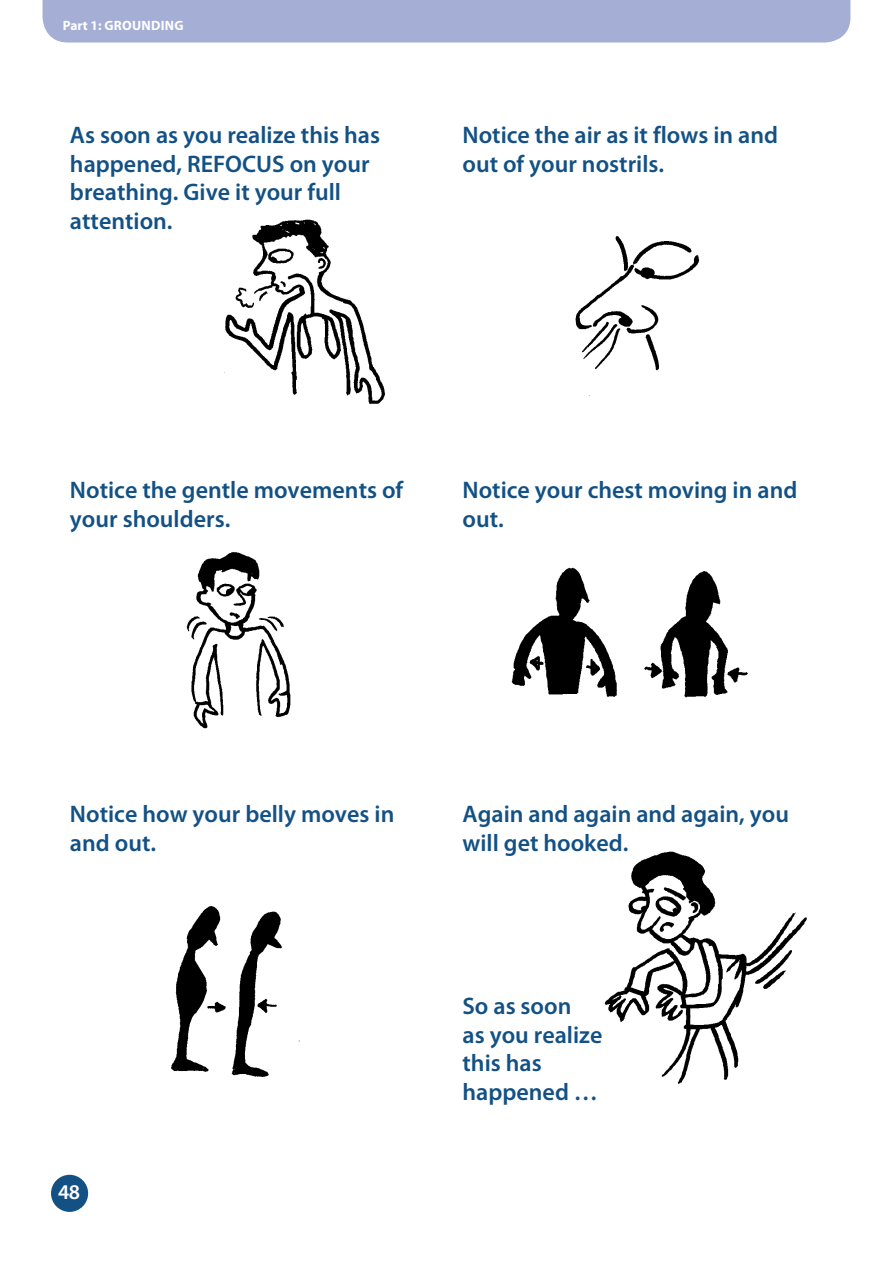
<style>
.page{position:relative;width:893px;height:1263px;background:#fff}
.page>*{position:absolute;margin:0;border:0;box-sizing:border-box;transform-origin:0 0}
.t1{font:600 24px/28.8px "Myriad Pro";color:#135185}
.t2{font:600 21px "Myriad Pro";color:#fff}
.t3{font:700 13.5px "Myriad Pro";letter-spacing:.02em;color:#fff}
</style>
<div class="page">
<div style="left:51px;top:1175px;width:37px;height:37px;background:#135185;border-radius:50%"></div>
<img style="left:224px;top:219px;width:161px;height:185px">
<img style="left:575px;top:236px;width:124px;height:160px">
<img style="left:186px;top:551px;width:105px;height:178px">
<img style="left:511px;top:567px;width:237px;height:131px">
<img style="left:171px;top:906px;width:129px;height:172px">
<img style="left:596px;top:851px;width:211px;height:233px">
<div style="left:43px;top:0;width:807px;height:43px;background:#a5aed5"></div>
<p class="t3" style="left:63px;top:18px;width:122px">Part 1: GROUNDING</p>
<p class="t1" style="left:70px;top:121px;width:312px">As soon as you realize this has happened, REFOCUS on your breathing. Give it your full attention.</p>
<p class="t1" style="left:462px;top:121px;width:317px">Notice the air as it flows in and out of your nostrils.</p>
<p class="t1" style="left:70px;top:476px;width:335px">Notice the gentle movements of your shoulders.</p>
<p class="t1" style="left:462px;top:476px;width:336px">Notice your chest moving in and out.</p>
<p class="t1" style="left:70px;top:800px;width:326px">Notice how your belly moves in and out.</p>
<p class="t1" style="left:462px;top:800px;width:328px">Again and again and again, you will get hooked.</p>
<p class="t2" style="left:58px;top:1181px;width:24px">48</p>
<p class="t1" style="left:462px;top:992px;width:141px">So as soon<br>as you realize this has happened …</p>
</div>
